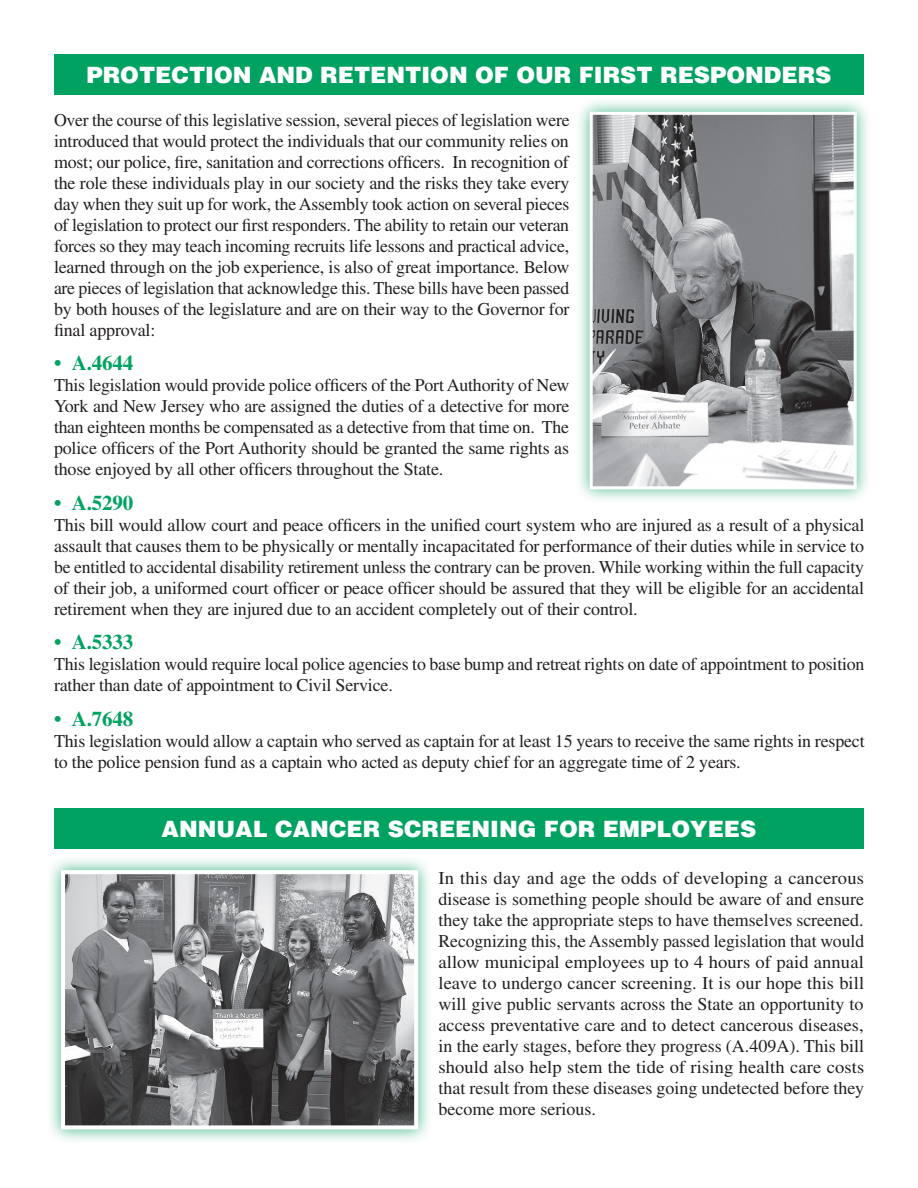
<style>
.page{position:relative;width:918px;height:1188px;background:#fff}
.page>*{position:absolute;margin:0;border:0;box-sizing:border-box;transform-origin:0 0}
.Headline{font:900 22.5px "Helvetica";color:#fff}
.Body_text{font:700 21px "Times";letter-spacing:-.01em;color:#00a261}
.Body_text-2{font:18px/21px "Times";letter-spacing:-.01em;color:#231f20;text-align:justify}
</style>
<div class="page">
<div style="left:54px;top:54px;width:810px;height:40px;background:#00a261"></div>
<div style="left:54px;top:808px;width:810px;height:40px;background:#00a261"></div>
<div style="left:46px;top:855px;width:387px;height:290px;background:#00a261;opacity:.75"></div>
<img style="left:66px;top:875px;width:347px;height:249px">
<div style="left:61px;top:870px;width:357px;height:259px;border:4px solid #fff"></div>
<div style="left:574px;top:97px;width:298px;height:408px;background:#00a261;opacity:.75"></div>
<img style="left:594px;top:116px;width:259px;height:369px">
<div style="left:590px;top:112px;width:267px;height:377px;border:3px solid #fff"></div>
<p class="Headline" style="left:87px;top:60px;width:746px">PROTECTION AND RETENTION OF OUR FIRST RESPONDERS</p>
<p class="Body_text-2" style="left:54px;top:109px;width:517px">Over the course of this legislative session, several pieces of legislation were introduced that would protect the individuals that our community relies on most; our police, fire, sanitation and corrections officers. In recognition of the role these individuals play in our society and the risks they take every day when they suit up for work, the Assembly took action on several pieces of legislation to protect our first responders. The ability to retain our veteran forces so they may teach incoming recruits life lessons and practical advice, learned through on the job experience, is also of great importance. Below are pieces of legislation that acknowledge this. These bills have been passed by both houses of the legislature and are on their way to the Governor for final approval:</p>
<p class="Body_text" style="left:54px;top:351px;width:81px">• A.4644</p>
<p class="Body_text-2" style="left:54px;top:375px;width:517px">This legislation would provide police officers of the Port Authority of New York and New Jersey who are assigned the duties of a detective for more than eighteen months be compensated as a detective from that time on. The police officers of the Port Authority should be granted the same rights as those enjoyed by all other officers throughout the State.</p>
<p class="Body_text" style="left:54px;top:490px;width:81px">• A.5290</p>
<p class="Body_text-2" style="left:54px;top:514px;width:812px">This bill would allow court and peace officers in the unified court system who are injured as a result of a physical assault that causes them to be physically or mentally incapacitated for performance of their duties while in service to be entitled to accidental disability retirement unless the contrary can be proven. While working within the full capacity of their job, a uniformed court officer or peace officer should be assured that they will be eligible for an accidental retirement when they are injured due to an accident completely out of their control.</p>
<p class="Body_text" style="left:54px;top:630px;width:81px">• A.5333</p>
<p class="Body_text-2" style="left:54px;top:654px;width:812px">This legislation would require local police agencies to base bump and retreat rights on date of appointment to position rather than date of appointment to Civil Service.</p>
<p class="Body_text" style="left:54px;top:706px;width:81px">• A.7648</p>
<p class="Body_text-2" style="left:54px;top:730px;width:812px">This legislation would allow a captain who served as captain for at least 15 years to receive the same rights in respect to the police pension fund as a captain who acted as deputy chief for an aggregate time of 2 years.</p>
<p class="Headline" style="left:162px;top:814px;width:596px">ANNUAL CANCER SCREENING FOR EMPLOYEES</p>
<p class="Body_text-2" style="left:438px;top:868px;width:427px">In this day and age the odds of developing a cancerous disease is something people should be aware of and ensure they take the appropriate steps to have themselves screened.<br>Recognizing this, the Assembly passed legislation that would allow municipal employees up to 4 hours of paid annual leave to undergo cancer screening. It is our hope this bill will give public servants across the State an opportunity to access preventative care and to detect cancerous diseases, in the early stages, before they progress (A.409A). This bill should also help stem the tide of rising health care costs that result from these diseases going undetected before they become more serious.</p>
</div>
